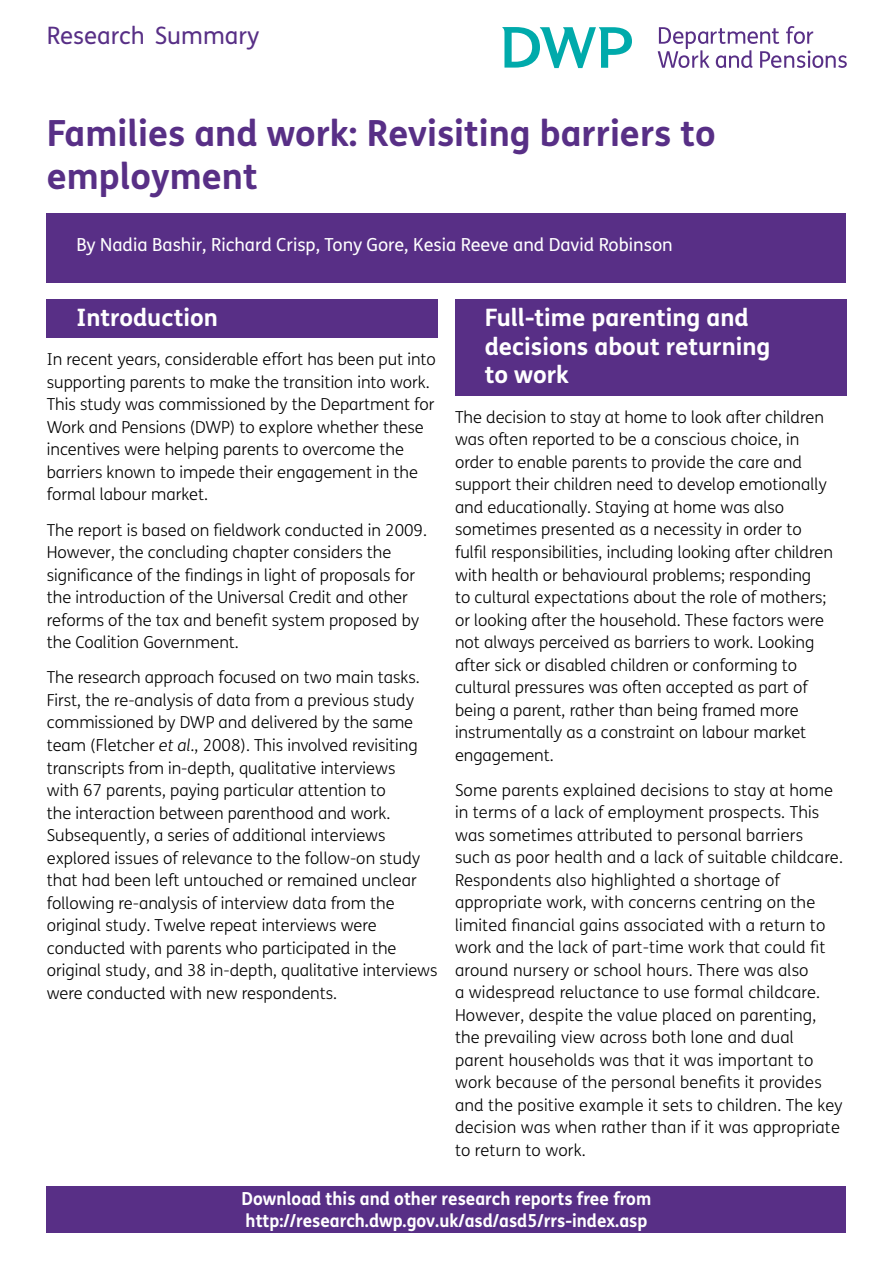
<style>
.page{position:relative;width:893px;height:1263px;background:#fff}
.page>*{position:absolute;margin:0;border:0;box-sizing:border-box;transform-origin:0 0}
.titlehead2{font:700 36px/43.2px "FS Me";color:#582f86}
.titlehead3{font:700 24px/28.8px "FS Me";color:#fff}
.lh_header_first{font:24px "FS Me";color:#582f86}
.t1{font:700 18px/21.6px "FS Me";color:#fff;scale:.95 1}
.author{font:18px "FS Me";color:#fff}
.Maintext{font:300 16.5px/22.5px "FS Me";color:#000}
.s1{font-style:italic}
</style>
<div class="page">
<svg style="left:502px;top:26px;width:345px;height:43px"></svg>
<div style="left:455px;top:299px;width:391px;height:97px;background:#582f86"></div>
<div style="left:47px;top:299px;width:391px;height:39px;background:#582f86"></div>
<div style="left:47px;top:213px;width:799px;height:69px;background:#582f86"></div>
<div style="left:47px;top:1186px;width:799px;height:47px;background:#582f86"></div>
<p class="lh_header_first" style="left:47px;top:19px;width:214px">Research Summary</p>
<p class="titlehead2" style="left:47px;top:110px;width:670px">Families and work: Revisiting barriers to employment</p>
<p class="author" style="left:77px;top:233px;width:598px">By Nadia Bashir, Richard Crisp, Tony Gore, Kesia Reeve and David Robinson</p>
<p class="titlehead3" style="left:77px;top:302px;width:143px">Introduction</p>
<p class="Maintext" style="left:47px;top:348px;width:391px">In recent years, considerable effort has been put into supporting parents to make the transition into work.<br>This study was commissioned by the Department for Work and Pensions (DWP) to explore whether these incentives were helping parents to overcome the barriers known to impede their engagement in the formal labour market.</p>
<p class="Maintext" style="left:47px;top:518px;width:382px">The report is based on fieldwork conducted in 2009.<br>However, the concluding chapter considers the significance of the findings in light of proposals for the introduction of the Universal Credit and other reforms of the tax and benefit system proposed by the Coalition Government.</p>
<p class="Maintext" style="left:47px;top:666px;width:392px">The research approach focused on two main tasks.<br>First, the re-analysis of data from a previous study commissioned by DWP and delivered by the same team (Fletcher <span class="s1">et al.</span>, 2008). This involved revisiting transcripts from in-depth, qualitative interviews<br>with 67 parents, paying particular attention to<br>the interaction between parenthood and work.<br>Subsequently, a series of additional interviews explored issues of relevance to the follow-on study that had been left untouched or remained unclear following re-analysis of interview data from the original study. Twelve repeat interviews were conducted with parents who participated in the original study, and 38 in-depth, qualitative interviews were conducted with new respondents.</p>
<p class="titlehead3" style="left:485px;top:302px;width:287px">Full-time parenting and decisions about returning to work</p>
<p class="Maintext" style="left:455px;top:405px;width:380px">The decision to stay at home to look after children was often reported to be a conscious choice, in order to enable parents to provide the care and support their children need to develop emotionally and educationally. Staying at home was also sometimes presented as a necessity in order to fulfil responsibilities, including looking after children with health or behavioural problems; responding<br>to cultural expectations about the role of mothers; or looking after the household. These factors were not always perceived as barriers to work. Looking after sick or disabled children or conforming to cultural pressures was often accepted as part of being a parent, rather than being framed more instrumentally as a constraint on labour market engagement.</p>
<p class="Maintext" style="left:455px;top:778px;width:389px">Some parents explained decisions to stay at home in terms of a lack of employment prospects. This was sometimes attributed to personal barriers<br>such as poor health and a lack of suitable childcare.<br>Respondents also highlighted a shortage of appropriate work, with concerns centring on the limited financial gains associated with a return to work and the lack of part-time work that could fit around nursery or school hours. There was also<br>a widespread reluctance to use formal childcare.<br>However, despite the value placed on parenting, the prevailing view across both lone and dual parent households was that it was important to work because of the personal benefits it provides and the positive example it sets to children. The key decision was when rather than if it was appropriate to return to work.</p>
<p class="t1" style="left:242px;top:1187px;width:433px">Download this and other research reports free from http://research.dwp.gov.uk/asd/asd5/rrs-index.asp</p>
</div>
